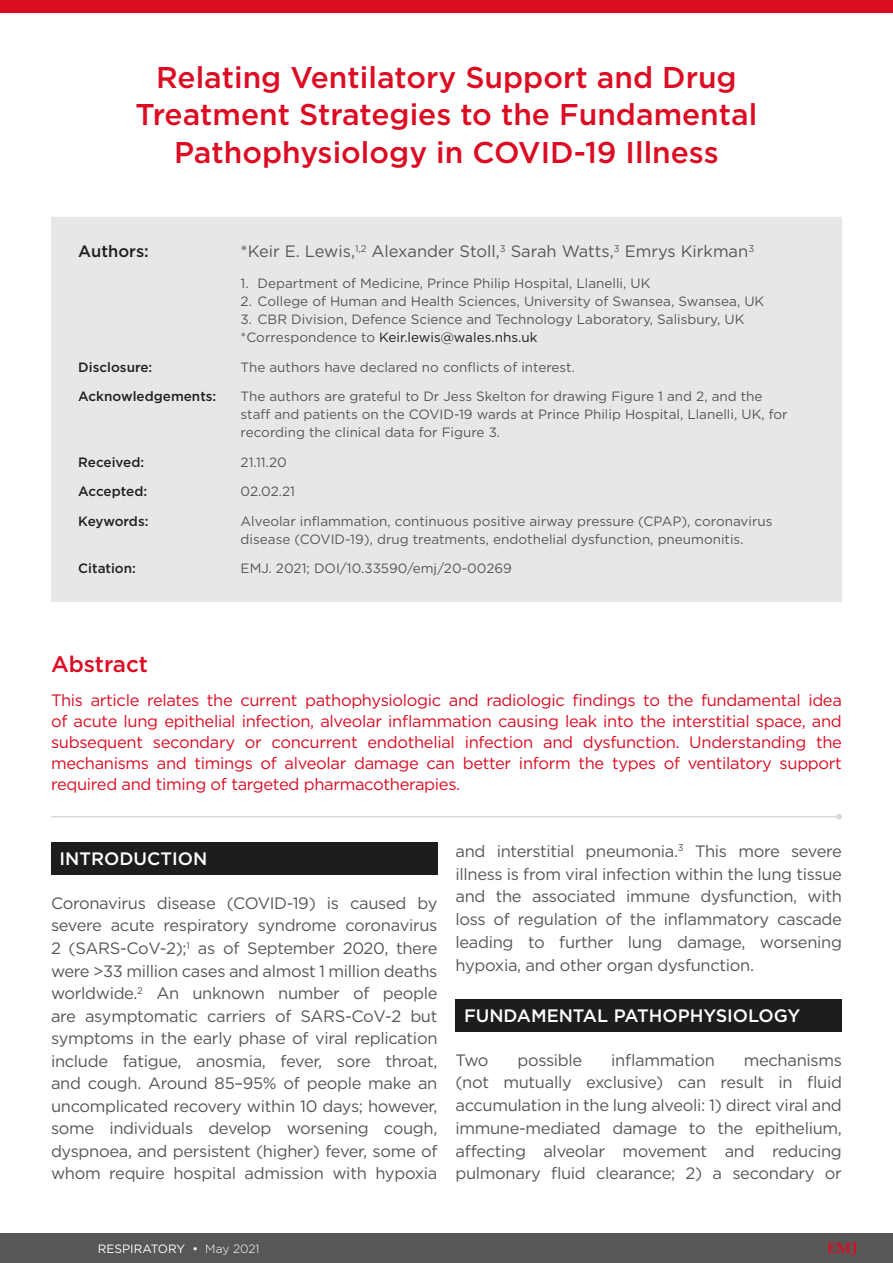
<style>
.page{position:relative;width:893px;height:1263px;background:#fff}
.page>*{position:absolute;margin:0;border:0;box-sizing:border-box;transform-origin:0 0}
.Symposium_Title{font:500 30px/37.5px "Gotham";color:#dc0c23;text-align:center}
.Meeting_Summary_Head{font:500 22.5px "Gotham";color:#dc0c23}
.H1__Heading_1{font:500 18px "Gotham";color:#fff}
.Body_Text__Justifica{font:16.5px/22.5px "Gotham";letter-spacing:-.02em;color:#575756;text-align:justify}
.Meeting_Summary_Body{font:16.5px/21px "Gotham";letter-spacing:-.02em;color:#dc0c23;text-align:justify}
.Body_Text__Justifica-2{font:16.5px "Gotham";color:#575756}
.Article_Details__Aut{font:500 16.5px "Gotham";color:#231f20}
.t1{font:700 15px "Palatino Linotype";color:#dc0c23}
.Article_Details_Body{font:13.5px/18px "Gotham";color:#575756}
.Article_Details_Head{font:500 13.5px "Gotham";color:#231f20}
.t2{font:13.5px "Gotham";color:#1d1d1d}
.t3{font:12px "Gotham";color:#fff}
.s1{color:#575756}
.s2{font-weight:300}
</style>
<div class="page">
<div style="left:0;top:0;width:893px;height:13px;background:#dc0c23"></div>
<div style="left:0;top:1233px;width:893px;height:30px;background:#575756"></div>
<hr style="left:52px;top:816px;width:787px;height:1px;background:#dbd9dc">
<svg style="left:836px;top:814px;width:6px;height:6px"></svg>
<div style="left:51px;top:842px;width:386px;height:33px;background:#1d1d1d"></div>
<div style="left:455px;top:999px;width:387px;height:33px;background:#1d1d1d"></div>
<div style="left:51px;top:217px;width:791px;height:385px;background:#e6e7e9"></div>
<p class="Symposium_Title" style="left:136px;top:58px;width:623px">Relating Ventilatory Support and Drug<br>Treatment Strategies to the Fundamental<br>Pathophysiology in COVID-19 Illness</p>
<p class="Article_Details__Aut" style="left:78px;top:241px;width:72px">Authors:</p>
<p class="Body_Text__Justifica-2" style="left:241px;top:241px;width:515px">*Keir E. Lewis,<sup>1,2</sup> Alexander Stoll,<sup>3</sup> Sarah Watts,<sup>3</sup> Emrys Kirkman<sup>3</sup></p>
<p class="Article_Details_Body" style="left:241px;top:274px;width:411px">1. Department of Medicine, Prince Philip Hospital, Llanelli, UK</p>
<p class="Article_Details_Body" style="left:241px;top:292px;width:525px">2. College of Human and Health Sciences, University of Swansea, Swansea, UK</p>
<p class="Article_Details_Body" style="left:241px;top:310px;width:505px">3. CBR Division, Defence Science and Technology Laboratory, Salisbury, UK</p>
<p class="t2" style="left:241px;top:329px;width:298px"><span class="s1">*Correspondence to</span> Keir.lewis@wales.nhs.uk</p>
<p class="Article_Details_Head" style="left:78px;top:358px;width:76px">Disclosure:</p>
<p class="Article_Details_Body" style="left:241px;top:357px;width:336px">The authors have declared no conflicts of interest.</p>
<p class="Article_Details_Head" style="left:78px;top:387px;width:140px">Acknowledgements:</p>
<p class="Article_Details_Body" style="left:241px;top:387px;width:549px">The authors are grateful to Dr Jess Skelton for drawing Figure 1 and 2, and the staff and patients on the COVID-19 wards at Prince Philip Hospital, Llanelli, UK, for recording the clinical data for Figure 3.</p>
<p class="Article_Details_Head" style="left:78px;top:453px;width:67px">Received:</p>
<p class="Article_Details_Body" style="left:241px;top:453px;width:48px">21.11.20</p>
<p class="Article_Details_Head" style="left:78px;top:483px;width:70px">Accepted:</p>
<p class="Article_Details_Body" style="left:241px;top:482px;width:56px">02.02.21</p>
<p class="Article_Details_Head" style="left:78px;top:512px;width:72px">Keywords:</p>
<p class="Article_Details_Body" style="left:241px;top:512px;width:533px">Alveolar inflammation, continuous positive airway pressure (CPAP), coronavirus disease (COVID-19), drug treatments, endothelial dysfunction, pneumonitis.</p>
<p class="Article_Details_Head" style="left:78px;top:560px;width:59px">Citation:</p>
<p class="Article_Details_Body" style="left:241px;top:559px;width:273px">EMJ. 2021; DOI/10.33590/emj/20-00269</p>
<p class="Meeting_Summary_Head" style="left:51px;top:649px;width:99px">Abstract</p>
<p class="Meeting_Summary_Body" style="left:51px;top:689px;width:792px">This article relates the current pathophysiologic and radiologic findings to the fundamental idea of acute lung epithelial infection, alveolar inflammation causing leak into the interstitial space, and subsequent secondary or concurrent endothelial infection and dysfunction. Understanding the mechanisms and timings of alveolar damage can better inform the types of ventilatory support required and timing of targeted pharmacotherapies.</p>
<p class="H1__Heading_1" style="left:60px;top:847px;width:149px">INTRODUCTION</p>
<p class="Body_Text__Justifica" style="left:51px;top:891px;width:388px">Coronavirus disease (COVID-19) is caused by severe acute respiratory syndrome coronavirus 2 (SARS-CoV-2);<sup>1</sup> as of September 2020, there were &gt;33 million cases and almost 1 million deaths worldwide.<sup>2</sup> An unknown number of people are asymptomatic carriers of SARS-CoV-2 but symptoms in the early phase of viral replication include fatigue, anosmia, fever, sore throat, and cough. Around 85–95% of people make an uncomplicated recovery within 10 days; however, some individuals develop worsening cough, dyspnoea, and persistent (higher) fever, some of whom require hospital admission with hypoxia</p>
<p class="Body_Text__Justifica" style="left:455px;top:839px;width:388px">and interstitial pneumonia.<sup>3</sup> This more severe illness is from viral infection within the lung tissue and the associated immune dysfunction, with loss of regulation of the inflammatory cascade leading to further lung damage, worsening hypoxia, and other organ dysfunction.</p>
<p class="H1__Heading_1" style="left:464px;top:1003px;width:338px">FUNDAMENTAL PATHOPHYSIOLOGY</p>
<p class="Body_Text__Justifica" style="left:455px;top:1048px;width:35px">Two</p>
<p class="Body_Text__Justifica" style="left:517px;top:1048px;width:66px">possible</p>
<p class="Body_Text__Justifica" style="left:611px;top:1048px;width:105px">inflammation</p>
<p class="Body_Text__Justifica" style="left:455px;top:1048px;width:388px;text-indent:288px">mechanisms (not mutually exclusive) can result in fluid accumulation in the lung alveoli: 1) direct viral and immune-mediated damage to the epithelium, affecting alveolar movement and reducing pulmonary fluid clearance; 2) a secondary or</p>
<p class="t3" style="left:98px;top:1241px;width:163px">RESPIRATORY • <span class="s2">May 2021</span></p>
<p class="t1" style="left:827px;top:1238px;width:32px">EMJ</p>
</div>
